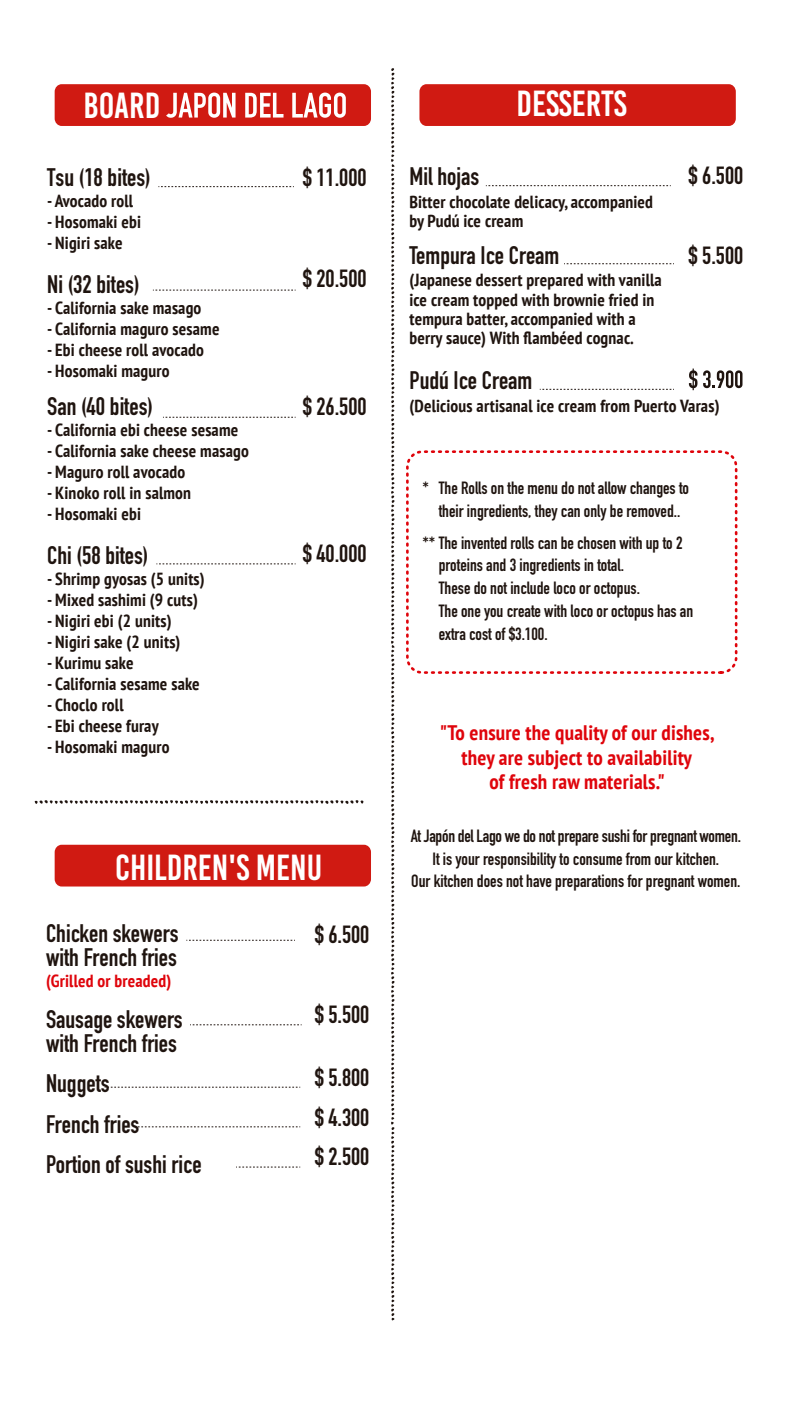
<style>
.page{position:relative;width:794px;height:1406px;background:#fff}
.page>*{position:absolute;margin:0;border:0;box-sizing:border-box;transform-origin:0 0}
.t1{font:36.05px "Bebas Kai";color:#fff}
.t2{font:700 25.03px/24.5px "DIN Condensed";color:#1f140f}
.t3{font:700 24.5px/39.7px "DIN Condensed";color:#1f140f;text-align:justify}
.t4{font:700 condensed 21px/24.5px "PT Sans";letter-spacing:.01em;color:#df040b;text-align:center}
.t5{font:700 condensed 17.5px/19.2px "PT Sans";letter-spacing:.01em;color:#1f140f}
.t6{font:700 17.5px/22.8px "DIN Condensed";color:#1f140f;text-align:center}
.t7{font:700 condensed 17.5px "PT Sans";letter-spacing:.01em;color:#df040b}
</style>
<div class="page">
<div style="left:55px;top:84px;width:316px;height:42px;background:#d01a12;border-radius:7px"></div>
<div style="left:55px;top:845px;width:316px;height:41px;background:#d01a12;border-radius:7px"></div>
<div style="left:419px;top:84px;width:317px;height:42px;background:#d01a12;border-radius:7px"></div>
<div style="left:406px;top:450px;width:331px;height:224px;border:3px dashed #df040b;border-radius:15px"></div>
<svg style="left:158px;top:186px;width:136px;height:1px"></svg>
<svg style="left:153px;top:290px;width:143px;height:1px"></svg>
<svg style="left:163px;top:417px;width:133px;height:1px"></svg>
<svg style="left:156px;top:564px;width:140px;height:1px"></svg>
<svg style="left:186px;top:940px;width:109px;height:1px"></svg>
<svg style="left:190px;top:1024px;width:112px;height:1px"></svg>
<svg style="left:105px;top:1087px;width:195px;height:1px"></svg>
<svg style="left:135px;top:1127px;width:165px;height:1px"></svg>
<svg style="left:236px;top:1167px;width:64px;height:1px"></svg>
<svg style="left:564px;top:263px;width:110px;height:1px"></svg>
<svg style="left:540px;top:389px;width:134px;height:1px"></svg>
<svg style="left:166px;top:93px;width:69px;height:25px"></svg>
<svg style="left:245px;top:93px;width:38px;height:25px"></svg>
<svg style="left:292px;top:93px;width:54px;height:25px"></svg>
<svg style="left:391px;top:68px;width:4px;height:1253px"></svg>
<svg style="left:34px;top:800px;width:330px;height:4px"></svg>
<svg style="left:689px;top:369px;width:8px;height:21px"></svg>
<svg style="left:703px;top:370px;width:39px;height:18px"></svg>
<svg style="left:486px;top:185px;width:185px;height:1px"></svg>
<h1 class="t1" style="left:84px;top:86px;width:78px">BOARD</h1>
<h1 class="t1" style="left:516px;top:84px;width:112px">DESSERTS</h1>
<h2 class="t2" style="left:47px;top:165px;width:105px">Tsu (18 bites)</h2>
<p class="t5" style="left:47px;top:191px;width:87px">- Avocado roll</p>
<p class="t5" style="left:47px;top:212px;width:95px">- Hosomaki ebi</p>
<p class="t5" style="left:47px;top:233px;width:77px">- Nigiri sake</p>
<h2 class="t2" style="left:47px;top:272px;width:94px">Ni (32 bites)</h2>
<p class="t5" style="left:47px;top:298px;width:156px">- California sake masago</p>
<p class="t5" style="left:47px;top:319px;width:174px">- California maguro sesame</p>
<p class="t5" style="left:47px;top:340px;width:158px">- Ebi cheese roll avocado</p>
<p class="t5" style="left:47px;top:361px;width:124px">- Hosomaki maguro</p>
<h2 class="t2" style="left:47px;top:394px;width:107px">San (40 bites)</h2>
<p class="t5" style="left:47px;top:420px;width:192px">- California ebi cheese sesame</p>
<p class="t5" style="left:47px;top:441px;width:203px">- California sake cheese masago</p>
<p class="t5" style="left:47px;top:462px;width:139px">- Maguro roll avocado</p>
<p class="t5" style="left:47px;top:483px;width:145px">- Kinoko roll in salmon</p>
<p class="t5" style="left:47px;top:504px;width:95px">- Hosomaki ebi</p>
<h2 class="t2" style="left:47px;top:543px;width:103px">Chi (58 bites)</h2>
<p class="t5" style="left:47px;top:569px;width:159px">- Shrimp gyosas (5 units)</p>
<p class="t5" style="left:47px;top:590px;width:152px">- Mixed sashimi (9 cuts)</p>
<p class="t5" style="left:47px;top:611px;width:126px">- Nigiri ebi (2 units)</p>
<p class="t5" style="left:47px;top:632px;width:135px">- Nigiri sake (2 units)</p>
<p class="t5" style="left:47px;top:653px;width:88px">- Kurimu sake</p>
<p class="t5" style="left:47px;top:674px;width:154px">- California sesame sake</p>
<p class="t5" style="left:47px;top:695px;width:78px">- Choclo roll</p>
<p class="t5" style="left:47px;top:716px;width:113px">- Ebi cheese furay</p>
<p class="t5" style="left:47px;top:737px;width:124px">- Hosomaki maguro</p>
<h3 class="t3" style="left:303px;top:157px;width:65px">$ 11.000</h3>
<h3 class="t3" style="left:303px;top:259px;width:65px">$ 20.500</h3>
<h3 class="t3" style="left:303px;top:386px;width:65px">$ 26.500</h3>
<h3 class="t3" style="left:303px;top:533px;width:65px">$ 40.000</h3>
<h1 class="t1" style="left:115px;top:848px;width:208px">CHILDREN'S MENU</h1>
<h2 class="t2" style="left:46px;top:921px;width:134px">Chicken skewers with French fries</h2>
<p class="t7" style="left:46px;top:970px;width:127px">(Grilled or breaded)</p>
<h2 class="t2" style="left:46px;top:1007px;width:138px">Sausage skewers with French fries</h2>
<h2 class="t2" style="left:46px;top:1063px;width:157px;line-height:40.2px">Nuggets<br>French fries<br>Portion of sushi rice</h2>
<h3 class="t3" style="left:315px;top:914px;width:56px">$ 6.500</h3>
<h3 class="t3" style="left:315px;top:994px;width:56px">$ 5.500</h3>
<h3 class="t3" style="left:315px;top:1057px;width:56px">$ 5.800 $ 4.300 $ 2.500</h3>
<h2 class="t2" style="left:409px;top:164px;width:71px">Mil hojas</h2>
<p class="t5" style="left:409px;top:191px;width:245px">Bitter chocolate delicacy, accompanied by Pudú ice cream</p>
<h2 class="t2" style="left:409px;top:242px;width:151px">Tempura Ice Cream</h2>
<p class="t5" style="left:409px;top:270px;width:254px">(Japanese dessert prepared with vanilla ice cream topped with brownie fried in tempura batter, accompanied with a berry sauce) With flambéed cognac.</p>
<h2 class="t2" style="left:409px;top:368px;width:124px">Pudú Ice Cream</h2>
<h3 class="t3" style="left:688px;top:156px;width:56px">$ 6.500</h3>
<h3 class="t3" style="left:688px;top:235px;width:56px">$ 5.500</h3>
<p class="t5" style="left:409px;top:396px;width:311px">(Delicious artisanal ice cream from Puerto Varas)</p>
<p class="t6" style="left:422px;top:477px;width:268px">* The Rolls on the menu do not allow changes to their ingredients, they can only be removed..</p>
<p class="t6" style="left:439px;top:531px;width:256px;text-align:left;text-indent:-16px">** The invented rolls can be chosen with up to 2 proteins and 3 ingredients in total.<br>These do not include loco or octopus.<br>The one you create with loco or octopus has an extra cost of $3.100.</p>
<p class="t4" style="left:440px;top:720px;width:276px">"To ensure the quality of our dishes, they are subject to availability<br>of fresh raw materials."</p>
<p class="t6" style="left:411px;top:824px;width:332px">At Japón del Lago we do not prepare sushi for pregnant women.<br>It is your responsibility to consume from our kitchen.<br>Our kitchen does not have preparations for pregnant women.</p>
</div>
